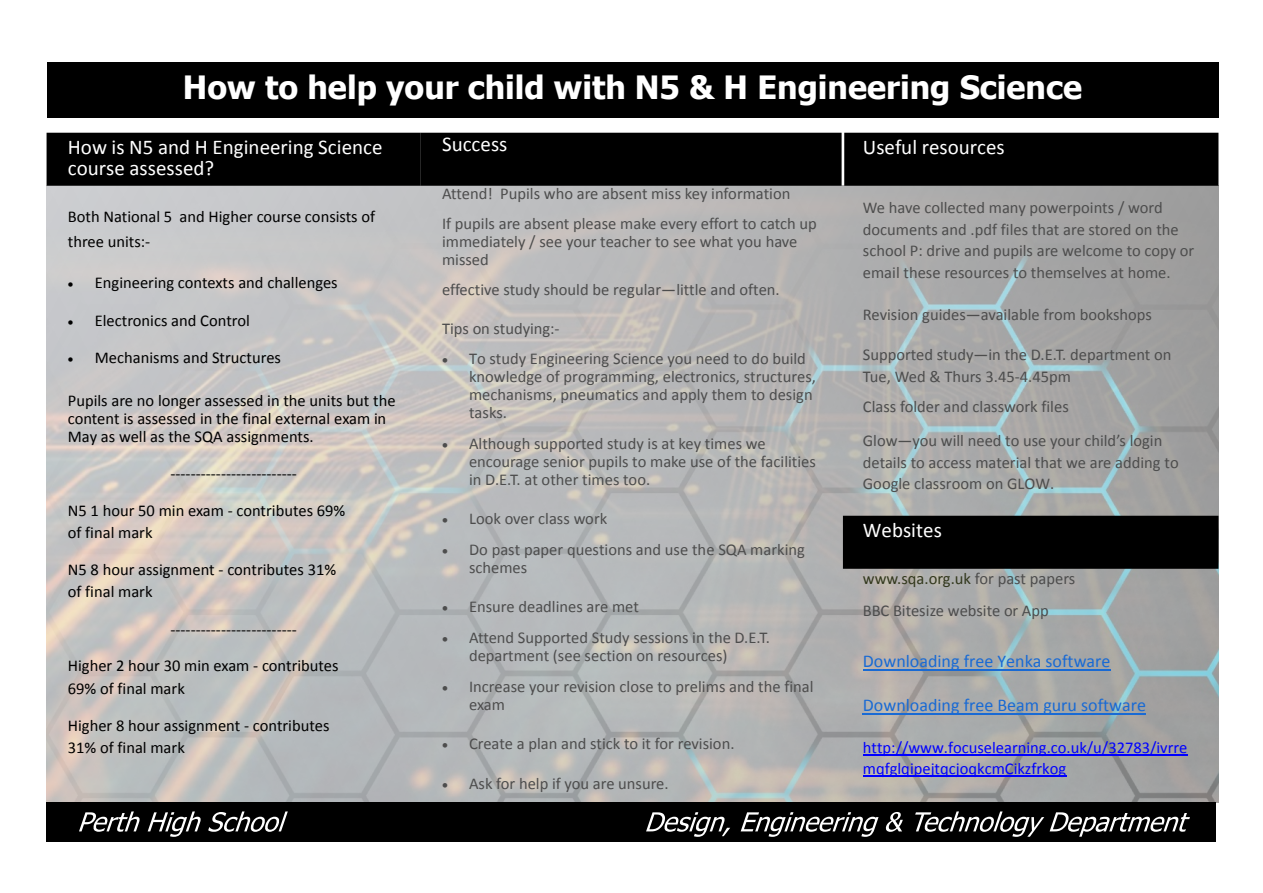
<style>
.page{position:relative;width:1263px;height:893px;background:#fff}
.page>*{position:absolute;margin:0;border:0;box-sizing:border-box;transform-origin:0 0}
.t1{font:700 32.1px "Tahoma";color:#fff}
.t2{font:21px/21px "Calibri";color:#fff}
.t3{font:18px "Calibri";color:#196ad4}
.t4{font:16.5px/18px "Calibri";color:#4d4d4d}
.t5{font:16.5px/22.2px "Calibri";color:#000}
.t6{font:16.5px/21px "Calibri";color:#00f}
.s1{color:#32381d}
</style>
<div class="page">
<img style="left:47px;top:186px;width:1171px;height:617px">
<div style="left:843px;top:516px;width:375px;height:53px;background:#000;border:2px solid #000"></div>
<div style="left:844px;top:133px;width:374px;height:53px;background:#000;border:2px solid #000"></div>
<div style="left:421px;top:133px;width:420px;height:53px;background:#000;border:2px solid #000"></div>
<div style="left:47px;top:133px;width:374px;height:53px;background:#000;border:2px solid #000"></div>
<div style="left:47px;top:62px;width:1171px;height:55px;background:#000"></div>
<hr style="left:863px;top:669px;width:247px;height:1px;background:#196ad4">
<hr style="left:863px;top:713px;width:283px;height:1px;background:#196ad4">
<hr style="left:863px;top:754px;width:324px;height:1px;background:#00f">
<hr style="left:863px;top:775px;width:203px;height:2px;background:#00f">
<div style="left:47px;top:802px;width:1168px;height:40px;background:#000"></div>
<svg style="left:79px;top:811px;width:61px;height:21px"></svg>
<svg style="left:148px;top:811px;width:53px;height:26px"></svg>
<svg style="left:208px;top:811px;width:80px;height:21px"></svg>
<svg style="left:646px;top:812px;width:84px;height:25px"></svg>
<svg style="left:741px;top:812px;width:137px;height:25px"></svg>
<svg style="left:886px;top:812px;width:17px;height:20px"></svg>
<svg style="left:915px;top:811px;width:275px;height:26px"></svg>
<h1 class="t1" style="left:183px;top:75px;width:901px">How to help your child with N5 &amp; H Engineering Science</h1>
<p class="t2" style="left:68px;top:138px;width:316px">How is N5 and H Engineering Science course assessed?</p>
<p class="t5" style="left:68px;top:205px;width:309px;line-height:25.8px">Both National 5 and Higher course consists of three units:-</p>
<p class="t5" style="left:68px;top:273px;width:271px">• Engineering contexts and challenges</p>
<p class="t5" style="left:68px;top:310px;width:184px">• Electronics and Control</p>
<p class="t5" style="left:68px;top:348px;width:215px">• Mechanisms and Structures</p>
<p class="t5" style="left:68px;top:393px;width:329px;line-height:18px">Pupils are no longer assessed in the units but the content is assessed in the final external exam in<br>May as well as the SQA assignments.</p>
<p class="t5" style="left:170px;top:464px;width:128px">-------------------------</p>
<p class="t5" style="left:68px;top:501px;width:279px">N5 1 hour 50 min exam - contributes 69% of final mark</p>
<p class="t5" style="left:68px;top:560px;width:270px">N5 8 hour assignment - contributes 31% of final mark</p>
<p class="t5" style="left:170px;top:619px;width:128px">-------------------------</p>
<p class="t5" style="left:68px;top:656px;width:272px">Higher 2 hour 30 min exam - contributes<br>69% of final mark</p>
<p class="t5" style="left:68px;top:715px;width:263px">Higher 8 hour assignment - contributes<br>31% of final mark</p>
<p class="t2" style="left:442px;top:135px;width:67px">Success</p>
<p class="t4" style="left:442px;top:180px;width:376px;line-height:30px">Attend! Pupils who are absent miss key information<br>If pupils are absent please make every effort to catch up</p>
<p class="t4" style="left:442px;top:234px;width:357px">immediately / see your teacher to see what you have missed</p>
<p class="t4" style="left:442px;top:282px;width:339px">effective study should be regular—little and often.</p>
<p class="t4" style="left:442px;top:321px;width:119px">Tips on studying:-</p>
<p class="t4" style="left:469px;top:351px;width:348px;text-indent:-27px">• To study Engineering Science you need to do build knowledge of programming, electronics, structures, mechanisms, pneumatics and apply them to design tasks.</p>
<p class="t4" style="left:469px;top:436px;width:348px;text-indent:-27px">• Although supported study is at key times we encourage senior pupils to make use of the facilities in D.E.T. at other times too.</p>
<p class="t4" style="left:442px;top:511px;width:167px">• Look over class work</p>
<p class="t4" style="left:469px;top:542px;width:337px;text-indent:-27px">• Do past paper questions and use the SQA marking schemes</p>
<p class="t4" style="left:442px;top:599px;width:198px">• Ensure deadlines are met</p>
<p class="t4" style="left:469px;top:630px;width:302px;text-indent:-27px">• Attend Supported Study sessions in the D.E.T. department (see section on resources)</p>
<p class="t4" style="left:469px;top:678px;width:346px;text-indent:-27px">• Increase your revision close to prelims and the final exam</p>
<p class="t4" style="left:442px;top:736px;width:294px">• Create a plan and stick to it for revision.</p>
<p class="t4" style="left:442px;top:775px;width:228px">• Ask for help if you are unsure.</p>
<p class="t2" style="left:863px;top:138px;width:143px">Useful resources</p>
<p class="t4" style="left:863px;top:198px;width:333px;line-height:21.8px">We have collected many powerpoints / word documents and .pdf files that are stored on the school P: drive and pupils are welcome to copy or email these resources to themselves at home.</p>
<p class="t4" style="left:863px;top:307px;width:291px">Revision guides—available from bookshops</p>
<p class="t4" style="left:863px;top:345px;width:310px;line-height:21.8px">Supported study—in the D.E.T. department on<br>Tue, Wed &amp; Thurs 3.45-4.45pm</p>
<p class="t4" style="left:863px;top:391px;width:301px;line-height:33.8px">Class folder and classwork files<br>Glow—you will need to use your child’s login</p>
<p class="t4" style="left:863px;top:453px;width:317px;line-height:21.8px">details to access material that we are adding to<br>Google classroom on GLOW.</p>
<p class="t2" style="left:863px;top:521px;width:80px">Websites</p>
<p class="t4" style="left:863px;top:563px;width:214px;line-height:32.5px"><span class="s1">www.sqa.org.uk</span> for past papers<br>BBC Bitesize website or App</p>
<p class="t3" style="left:863px;top:653px;width:249px">Downloading free Yenka software</p>
<p class="t3" style="left:863px;top:697px;width:285px">Downloading free Beam guru software</p>
<p class="t6" style="left:863px;top:738px;width:326px">http://www.focuselearning.co.uk/u/32783/ivrre mqfglqipejtqcjoqkcmCikzfrkog</p>
</div>
